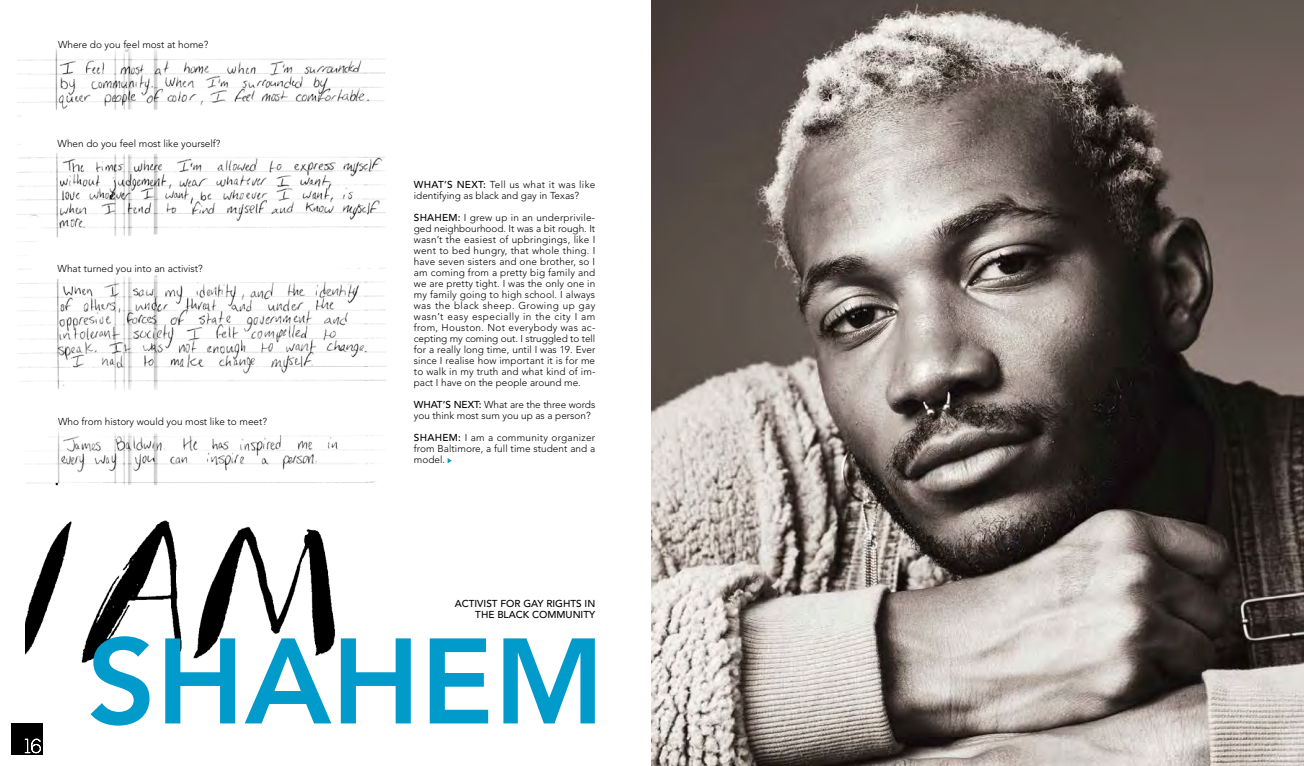
<style>
.page{position:relative;width:1304px;height:766px;background:#fff}
.page>*{position:absolute;margin:0;border:0;box-sizing:border-box;transform-origin:0 0}
.t1{font:800 120px "Avenir LT";color:#009acb}
.t2{font:300 10px/11px "Avenir LT";color:#000}
.t3{font:500 10px/11px "Avenir LT";color:#000;text-align:right}
.s1{font-weight:500}
</style>
<div class="page">
<img style="left:652px;top:0;width:652px;height:765px">
<div style="left:11px;top:723px;width:32px;height:31px;background:#000"></div>
<svg style="left:25px;top:738px;width:16px;height:15px"></svg>
<img style="left:26px;top:520px;width:310px;height:143px">
<svg style="left:448px;top:458px;width:4px;height:5px"></svg>
<img style="left:17px;top:48px;width:369px;height:438px">
<p class="t2" style="left:58px;top:39px;width:152px">Where do you feel most at home?</p>
<p class="t2" style="left:58px;top:138px;width:164px">When do you feel most like yourself?</p>
<p class="t2" style="left:58px;top:263px;width:147px">What turned you into an activist?</p>
<p class="t2" style="left:58px;top:415px;width:211px">Who from history would you most like to meet?</p>
<p class="t2" style="left:414px;top:179px;width:183px"><span class="s1">WHAT’S NEXT:</span> Tell us what it was like identifying as black and gay in Texas?</p>
<p class="t2" style="left:414px;top:212px;width:183px;text-align:justify"><span class="s1">SHAHEM:</span> I grew up in an underprivile&shy;ged neighbourhood. It was a bit rough. It wasn’t the easiest of upbringings, like I went to bed hungry, that whole thing. I have seven sisters and one brother, so I am coming from a pretty big family and we are pretty tight. I was the only one in my family going to high school. I always was the black sheep. Growing up gay wasn’t easy especially in the city I am from, Houston. Not everybody was ac&shy;cepting my coming out. I struggled to tell for a really long time, until I was 19. Ever since I realise how important it is for me to walk in my truth and what kind of im&shy;pact I have on the people around me.</p>
<p class="t2" style="left:414px;top:399px;width:183px"><span class="s1">WHAT’S NEXT:</span> What are the three words you think most sum you up as a person?</p>
<p class="t2" style="left:414px;top:432px;width:183px;text-align:justify"><span class="s1">SHAHEM:</span> I am a community organizer from Baltimore, a full time student and a model.</p>
<p class="t3" style="left:455px;top:597px;width:142px">ACTIVIST FOR GAY RIGHTS IN<br>THE BLACK COMMUNITY</p>
<h1 class="t1" style="left:87px;top:610px;width:519px">SHAHEM</h1>
</div>
